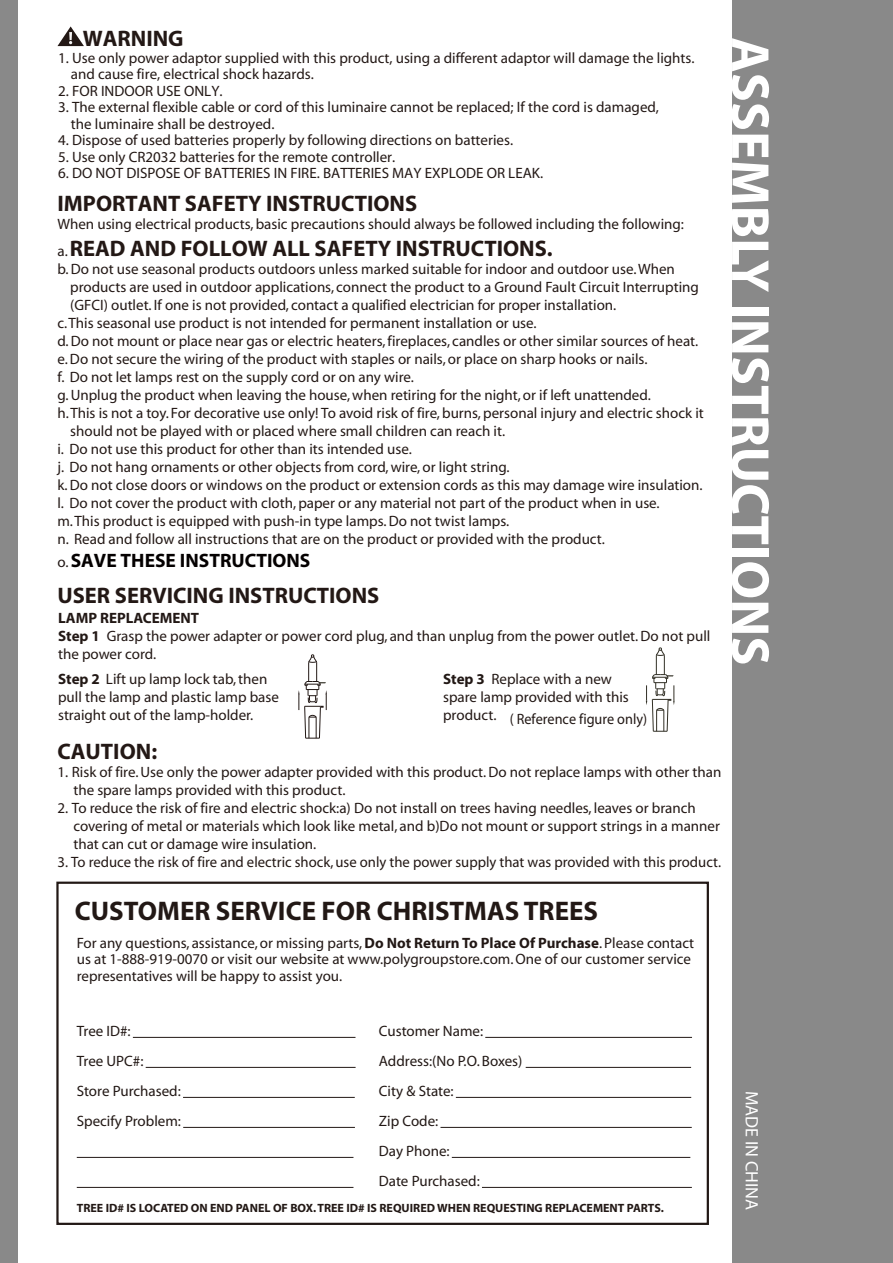
<style>
.page{position:relative;width:893px;height:1263px;background:#fff}
.page>*{position:absolute;margin:0;border:0;box-sizing:border-box;transform-origin:0 0}
.t1{font:700 54px "Myriad";color:#fff}
.t2{font:700 27px "Myriad";color:#221815}
.t3{font:700 22.5px "Myriad";color:#231815}
.t4{font:700 19.5px "Myriad";color:#040000}
.t5{font:18px "Myriad";color:#fff}
.t6{font:15px/18px "Myriad";color:#231815}
.t7{font:15px/30px "Myriad";color:#221815}
.t8{font:15px "Myriad";color:#221815;scale:.95 1}
.t9{font:700 15px "Myriad";color:#221815}
.t10{font:700 12px "Myriad";color:#221815}
.s1{font-weight:400;font-size:15px;color:#221815}
.s2{font-weight:700;color:#221815}
.s3{font-weight:700}
</style>
<div class="page">
<svg style="left:57px;top:26px;width:27px;height:20px"></svg>
<div style="left:732px;top:0;width:161px;height:1263px;background:#898989"></div>
<div style="left:0;top:0;width:17px;height:1263px;background:#898989"></div>
<hr style="left:485px;top:1037px;width:207px;height:1px;background:#221815">
<hr style="left:526px;top:1067px;width:165px;height:1px;background:#221815">
<hr style="left:456px;top:1097px;width:235px;height:1px;background:#221815">
<hr style="left:440px;top:1127px;width:252px;height:1px;background:#221815">
<hr style="left:452px;top:1157px;width:238px;height:1px;background:#221815">
<hr style="left:482px;top:1187px;width:210px;height:1px;background:#221815">
<hr style="left:133px;top:1037px;width:222px;height:1px;background:#221815">
<hr style="left:146px;top:1067px;width:210px;height:1px;background:#221815">
<hr style="left:183px;top:1097px;width:172px;height:1px;background:#221815">
<hr style="left:183px;top:1127px;width:172px;height:1px;background:#221815">
<hr style="left:77px;top:1157px;width:276px;height:1px;background:#221815">
<hr style="left:77px;top:1187px;width:276px;height:1px;background:#221815">
<div style="left:56px;top:881px;width:653px;height:344px;border:2px solid #221815"></div>
<svg style="left:298px;top:654px;width:29px;height:85px"></svg>
<svg style="left:646px;top:647px;width:29px;height:85px"></svg>
<h3 class="t3" style="left:83px;top:27px;width:102px">WARNING</h3>
<p class="t6" style="left:71px;top:50px;width:625px;line-height:16.5px;text-indent:-13px">1. Use only power adaptor supplied with this product, using a different adaptor will damage the lights. and cause fire, electrical shock hazards.</p>
<p class="t6" style="left:58px;top:82px;width:166px">2. FOR INDOOR USE ONLY.</p>
<p class="t6" style="left:71px;top:99px;width:590px;line-height:16.5px;text-indent:-13px">3. The external flexible cable or cord of this luminaire cannot be replaced; If the cord is damaged, the luminaire shall be destroyed.</p>
<p class="t6" style="left:58px;top:132px;width:456px">4. Dispose of used batteries properly by following directions on batteries.</p>
<p class="t6" style="left:58px;top:148px;width:339px">5. Use only CR2032 batteries for the remote controller.</p>
<p class="t6" style="left:58px;top:165px;width:486px">6. DO NOT DISPOSE OF BATTERIES IN FIRE. BATTERIES MAY EXPLODE OR LEAK.</p>
<h3 class="t3" style="left:57px;top:191px;width:361px">IMPORTANT SAFETY INSTRUCTIONS</h3>
<p class="t6" style="left:57px;top:215px;width:628px">When using electrical products, basic precautions should always be followed including the following:</p>
<h3 class="t3" style="left:57px;top:236px;width:497px"><span class="s1">a.</span>READ AND FOLLOW ALL SAFETY INSTRUCTIONS.</h3>
<p class="t6" style="left:57px;top:260px;width:619px">b. Do not use seasonal products outdoors unless marked suitable for indoor and outdoor use. When</p>
<p class="t6" style="left:70px;top:278px;width:630px">products are used in outdoor applications, connect the product to a Ground Fault Circuit Interrupting</p>
<p class="t6" style="left:70px;top:296px;width:548px">(GFCI) outlet. If one is not provided, contact a qualified electrician for proper installation.</p>
<p class="t6" style="left:57px;top:314px;width:481px">c. This seasonal use product is not intended for permanent installation or use.</p>
<p class="t6" style="left:57px;top:332px;width:642px">d. Do not mount or place near gas or electric heaters, fireplaces, candles or other similar sources of heat.</p>
<p class="t6" style="left:57px;top:350px;width:592px">e. Do not secure the wiring of the product with staples or nails, or place on sharp hooks or nails.</p>
<p class="t6" style="left:57px;top:368px;width:358px">f. Do not let lamps rest on the supply cord or on any wire.</p>
<p class="t6" style="left:57px;top:386px;width:595px">g. Unplug the product when leaving the house, when retiring for the night, or if left unattended.</p>
<p class="t6" style="left:57px;top:404px;width:648px">h. This is not a toy. For decorative use only! To avoid risk of fire, burns, personal injury and electric shock it</p>
<p class="t6" style="left:70px;top:422px;width:436px">should not be played with or placed where small children can reach it.</p>
<p class="t6" style="left:57px;top:440px;width:356px">i. Do not use this product for other than its intended use.</p>
<p class="t6" style="left:57px;top:458px;width:454px">j. Do not hang ornaments or other objects from cord, wire, or light string.</p>
<p class="t6" style="left:57px;top:476px;width:647px">k. Do not close doors or windows on the product or extension cords as this may damage wire insulation.</p>
<p class="t6" style="left:57px;top:494px;width:604px">l. Do not cover the product with cloth, paper or any material not part of the product when in use.</p>
<p class="t6" style="left:57px;top:512px;width:453px">m. This product is equipped with push-in type lamps. Do not twist lamps.</p>
<p class="t6" style="left:57px;top:530px;width:549px">n. Read and follow all instructions that are on the product or provided with the product.</p>
<h3 class="t4" style="left:57px;top:550px;width:254px"><span class="s1">o.</span>SAVE THESE INSTRUCTIONS</h3>
<h3 class="t3" style="left:57px;top:584px;width:323px">USER SERVICING INSTRUCTIONS</h3>
<p class="t9" style="left:58px;top:610px;width:143px">LAMP REPLACEMENT</p>
<p class="t6" style="left:58px;top:627px;width:654px"><span class="s2">Step 1</span> Grasp the power adapter or power cord plug, and than unplug from the power outlet. Do not pull the power cord.</p>
<p class="t6" style="left:58px;top:671px;width:222px"><span class="s2">Step 2</span> Lift up lamp lock tab, then pull the lamp and plastic lamp base straight out of the lamp-holder.</p>
<p class="t6" style="left:443px;top:671px;width:187px"><span class="s2">Step 3</span> Replace with a new spare lamp provided with this</p>
<p class="t8" style="left:443px;top:712px;width:216px"><sup>product.</sup> ( Reference figure only)</p>
<h3 class="t3" style="left:57px;top:740px;width:101px">CAUTION:</h3>
<p class="t6" style="left:73px;top:764px;width:650px;text-indent:-16px">1. Risk of fire. Use only the power adapter provided with this product. Do not replace lamps with other than the spare lamps provided with this product.</p>
<p class="t6" style="left:73px;top:800px;width:648px;text-indent:-16px">2. To reduce the risk of fire and electric shock:a) Do not install on trees having needles, leaves or branch covering of metal or materials which look like metal, and b)Do not mount or support strings in a manner that can cut or damage wire insulation.</p>
<p class="t6" style="left:57px;top:854px;width:665px">3. To reduce the risk of fire and electric shock, use only the power supply that was provided with this product.</p>
<h1 class="t1" style="left:778px;top:37px;width:630px;rotate:90deg">ASSEMBLY INSTRUCTIONS</h1>
<h2 class="t2" style="left:75px;top:897px;width:525px">CUSTOMER SERVICE FOR CHRISTMAS TREES</h2>
<p class="t7" style="left:77px;top:935px;width:619px;line-height:16.5px">For any questions, assistance, or missing parts, <span class="s3">Do Not Return To Place Of Purchase</span>. Please contact us at 1-888-919-0070 or visit our website at www.polygroupstore.com. One of our customer service representatives will be happy to assist you.</p>
<p class="t7" style="left:77px;top:1016px;width:106px">Tree ID#:<br>Tree UPC#:<br>Store Purchased:<br>Specify Problem:</p>
<p class="t7" style="left:379px;top:1016px;width:145px">Customer Name:<br>Address:(No P.O. Boxes)<br>City &amp; State:<br>Zip Code:<br>Day Phone:<br>Date Purchased:</p>
<p class="t10" style="left:77px;top:1202px;width:589px">TREE ID# IS LOCATED ON END PANEL OF BOX. TREE ID# IS REQUIRED WHEN REQUESTING REPLACEMENT PARTS.</p>
<p class="t5" style="left:761px;top:1091px;width:121px;rotate:90deg">MADE IN CHINA</p>
</div>
